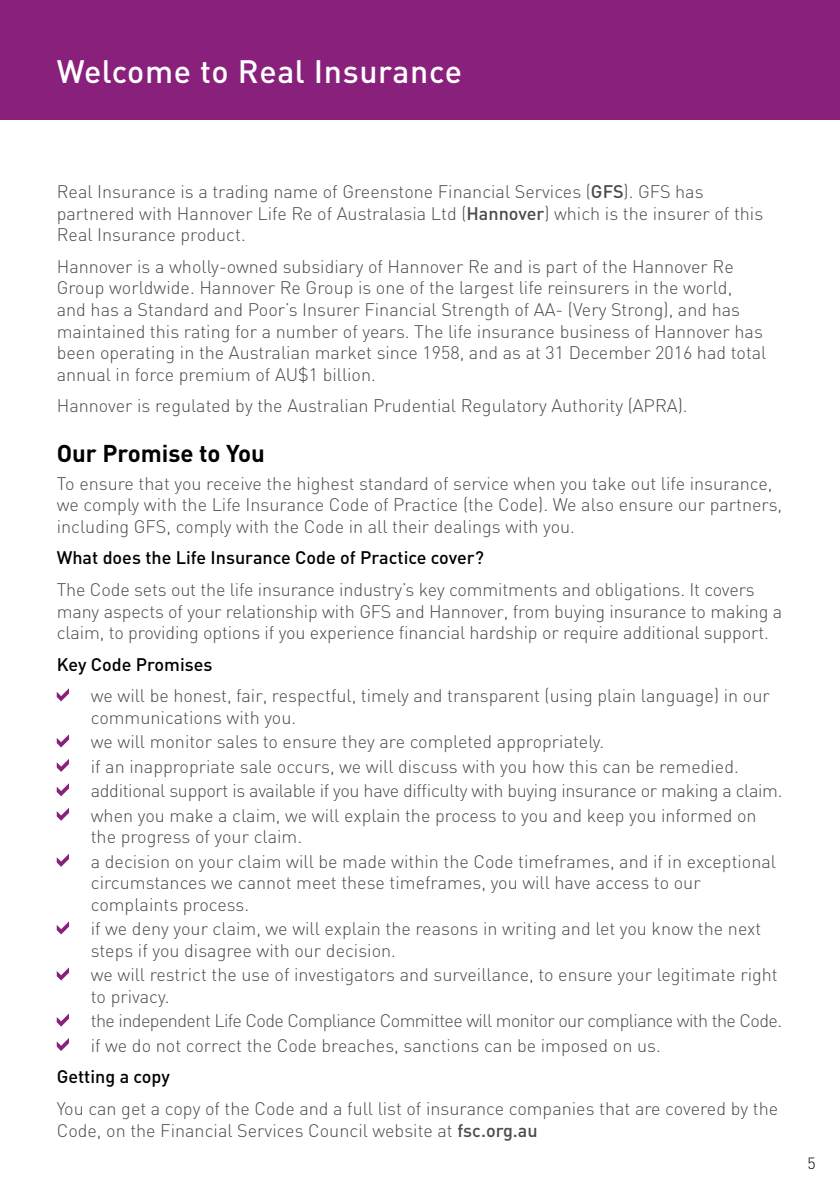
<style>
.page{position:relative;width:840px;height:1191px;background:#fff}
.page>*{position:absolute;margin:0;border:0;box-sizing:border-box;transform-origin:0 0}
.t1{font:500 32px "DIN";letter-spacing:.02em;color:#fff}
.t2{font:700 24px "DIN";color:#000}
.t3{font:300 18px/21.6px "DIN";color:#4a4b4b}
.t4{font:300 18px/24.4px "DIN";letter-spacing:-.03em;color:#4a4b4b}
.t5{font:500 18px "DIN";color:#000}
.t6{font:300 16px "DIN";color:#000}
.s1{font-weight:500}
</style>
<div class="page">
<svg style="left:57px;top:688px;width:12px;height:13px"></svg>
<svg style="left:57px;top:734px;width:12px;height:13px"></svg>
<svg style="left:57px;top:759px;width:12px;height:13px"></svg>
<svg style="left:57px;top:783px;width:12px;height:13px"></svg>
<svg style="left:57px;top:807px;width:12px;height:13px"></svg>
<svg style="left:57px;top:854px;width:12px;height:13px"></svg>
<svg style="left:57px;top:921px;width:12px;height:13px"></svg>
<svg style="left:57px;top:967px;width:12px;height:13px"></svg>
<svg style="left:57px;top:1013px;width:12px;height:13px"></svg>
<svg style="left:57px;top:1038px;width:12px;height:13px"></svg>
<div style="left:0;top:0;width:839px;height:120px;background:#89207c"></div>
<h1 class="t1" style="left:57px;top:51px;width:406px">Welcome to Real Insurance</h1>
<p class="t3" style="left:57px;top:181px;width:707px">Real Insurance is a trading name of Greenstone Financial Services (<span class="s1">GFS</span>). GFS has partnered with Hannover Life Re of Australasia Ltd (<span class="s1">Hannover</span>) which is the insurer of this<br>Real Insurance product.</p>
<p class="t3" style="left:57px;top:255px;width:710px">Hannover is a wholly-owned subsidiary of Hannover Re and is part of the Hannover Re Group worldwide. Hannover Re Group is one of the largest life reinsurers in the world,<br>and has a Standard and Poor’s Insurer Financial Strength of AA- (Very Strong), and has maintained this rating for a number of years. The life insurance business of Hannover has been operating in the Australian market since 1958, and as at 31 December 2016 had total annual in force premium of AU$1 billion.</p>
<p class="t3" style="left:57px;top:395px;width:632px">Hannover is regulated by the Australian Prudential Regulatory Authority (APRA).</p>
<h2 class="t2" style="left:57px;top:438px;width:209px">Our Promise to You</h2>
<p class="t3" style="left:57px;top:472px;width:726px">To ensure that you receive the highest standard of service when you take out life insurance, we comply with the Life Insurance Code of Practice (the Code). We also ensure our partners, including GFS, comply with the Code in all their dealings with you.</p>
<p class="t5" style="left:57px;top:546px;width:428px">What does the Life Insurance Code of Practice cover?</p>
<p class="t3" style="left:57px;top:578px;width:726px">The Code sets out the life insurance industry’s key commitments and obligations. It covers many aspects of your relationship with GFS and Hannover, from buying insurance to making a claim, to providing options if you experience financial hardship or require additional support.</p>
<p class="t5" style="left:57px;top:652px;width:157px">Key Code Promises</p>
<p class="t3" style="left:91px;top:685px;width:680px">we will be honest, fair, respectful, timely and transparent (using plain language) in our communications with you.</p>
<p class="t3" style="left:91px;top:729px;width:692px;line-height:24.4px">we will monitor sales to ensure they are completed appropriately.<br>if an inappropriate sale occurs, we will discuss with you how this can be remedied. additional support is available if you have difficulty with buying insurance or making a claim. when you make a claim, we will explain the process to you and keep you informed on</p>
<p class="t3" style="left:91px;top:824px;width:686px;line-height:24.4px">the progress of your claim.<br>a decision on your claim will be made within the Code timeframes, and if in exceptional</p>
<p class="t3" style="left:91px;top:872px;width:611px">circumstances we cannot meet these timeframes, you will have access to our complaints process.</p>
<p class="t3" style="left:91px;top:918px;width:671px">if we deny your claim, we will explain the reasons in writing and let you know the next steps if you disagree with our decision.</p>
<p class="t3" style="left:91px;top:964px;width:688px">we will restrict the use of investigators and surveillance, to ensure your legitimate right to privacy.</p>
<p class="t4" style="left:91px;top:1008px;width:692px">the independent Life Code Compliance Committee will monitor our compliance with the Code. if we do not correct the Code breaches, sanctions can be imposed on us.</p>
<p class="t5" style="left:57px;top:1065px;width:115px">Getting a copy</p>
<p class="t3" style="left:57px;top:1097px;width:722px">You can get a copy of the Code and a full list of insurance companies that are covered by the<br>Code, on the Financial Services Council website at <span class="s1">fsc.org.au</span></p>
<p class="t6" style="left:807px;top:1153px;width:10px">5</p>
</div>
